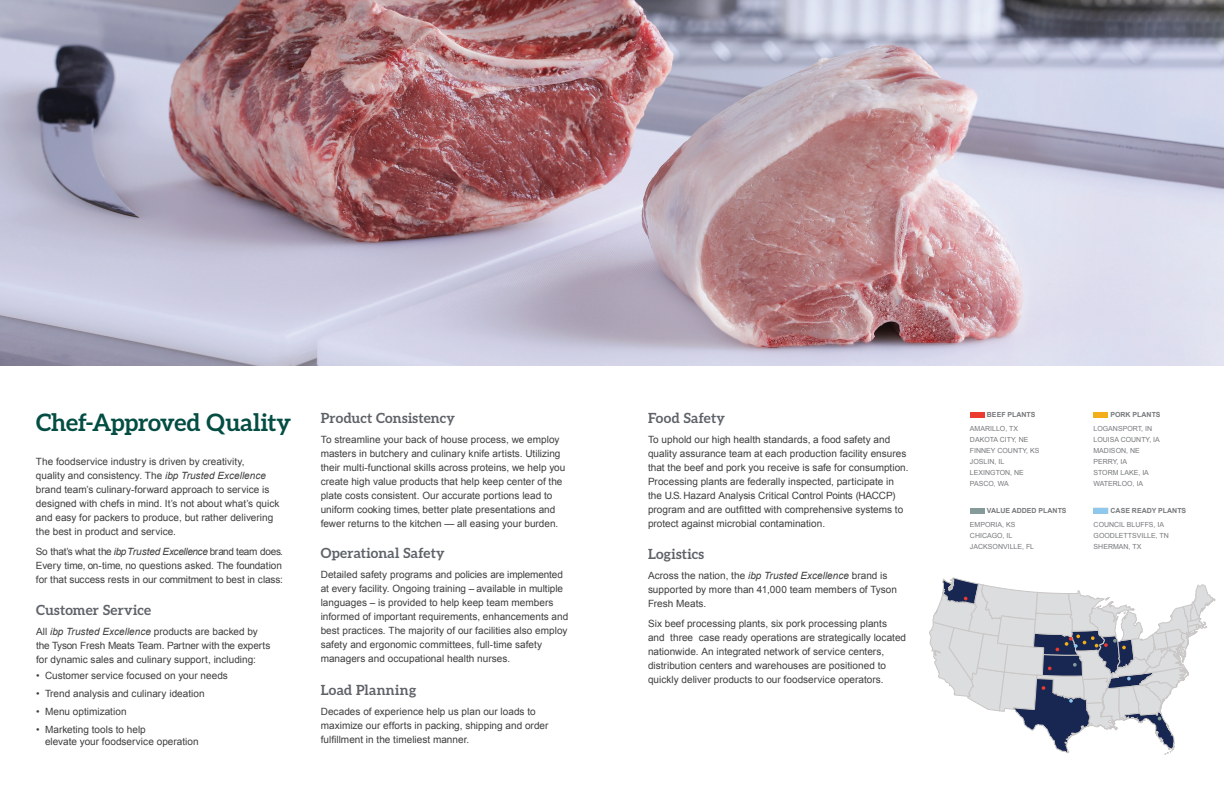
<style>
.page{position:relative;width:1224px;height:792px;background:#fff}
.page>*{position:absolute;margin:0;border:0;box-sizing:border-box;transform-origin:0 0}
.t1{font:700 24px "Aleo";letter-spacing:-.01em;color:#034d43}
.t2{font:700 14px "Aleo";letter-spacing:.02em;color:#5f6369}
.t3{font:10px/14px "Arial";letter-spacing:.005em;color:#3e3e3f}
.t4{font:7px/11px "Arial";color:#76787b}
.t5{font:700 7px "Arial";color:#76787b}
.s1{font-style:italic}
</style>
<div class="page">
<svg style="left:929px;top:577px;width:286px;height:178px"></svg>
<img style="left:0;top:0;width:1224px;height:366px">
<div style="left:970px;top:412px;width:15px;height:6px;background:#ec3b30"></div>
<div style="left:970px;top:508px;width:15px;height:6px;background:#849b99"></div>
<div style="left:1094px;top:412px;width:14px;height:6px;background:#f2ae1b"></div>
<svg style="left:1094px;top:508px;width:14px;height:6px"></svg>
<h1 class="t1" style="left:36px;top:409px;width:257px">Chef-Approved Quality</h1>
<h2 class="t2" style="left:648px;top:410px;width:79px">Food Safety</h2>
<p class="t3" style="left:648px;top:433px;width:262px">To uphold our high health standards, a food safety and quality assurance team at each production facility ensures that the beef and pork you receive is safe for consumption.<br>Processing plants are federally inspected, participate in the U.S. Hazard Analysis Critical Control Points (HACCP) program and are outfitted with comprehensive systems to protect against microbial contamination.</p>
<h2 class="t2" style="left:648px;top:546px;width:58px">Logistics</h2>
<p class="t3" style="left:648px;top:569px;width:251px">Across the nation, the <span class="s1">ibp Trusted Excellence</span> brand is supported by more than 41,000 team members of Tyson<br>Fresh Meats.</p>
<p class="t3" style="left:648px;top:617px;width:260px">Six beef processing plants, six pork processing plants and three case ready operations are strategically located nationwide. An integrated network of service centers, distribution centers and warehouses are positioned to quickly deliver products to our foodservice operators.</p>
<h2 class="t2" style="left:321px;top:410px;width:136px">Product Consistency</h2>
<p class="t3" style="left:321px;top:433px;width:246px">To streamline your back of house process, we employ masters in butchery and culinary knife artists. Utilizing their multi-functional skills across proteins, we help you create high value products that help keep center of the plate costs consistent. Our accurate portions lead to uniform cooking times, better plate presentations and fewer returns to the kitchen — all easing your burden.</p>
<h2 class="t2" style="left:321px;top:545px;width:126px">Operational Safety</h2>
<p class="t3" style="left:321px;top:568px;width:249px">Detailed safety programs and policies are implemented at every facility. Ongoing training – available in multiple languages – is provided to help keep team members informed of important requirements, enhancements and best practices. The majority of our facilities also employ safety and ergonomic committees, full-time safety managers and occupational health nurses.</p>
<h2 class="t2" style="left:321px;top:682px;width:97px">Load Planning</h2>
<p class="t3" style="left:321px;top:705px;width:229px">Decades of experience help us plan our loads to maximize our efforts in packing, shipping and order fulfillment in the timeliest manner.</p>
<p class="t3" style="left:36px;top:454px;width:245px">The foodservice industry is driven by creativity,<br>quality and consistency. The <span class="s1">ibp Trusted Excellence </span>brand team’s culinary-forward approach to service is designed with chefs in mind. It’s not about what’s quick and easy for packers to produce, but rather delivering the best in product and service.</p>
<p class="t3" style="left:36px;top:544px;width:249px;text-align:justify">So that’s what the <span class="s1">ibp Trusted Excellence</span> brand team does.<br>Every time, on-time, no questions asked. The foundation for that success rests in our commitment to best in class:</p>
<h2 class="t2" style="left:36px;top:601px;width:117px">Customer Service</h2>
<p class="t3" style="left:36px;top:624px;width:236px">All <span class="s1">ibp Trusted Excellence</span> products are backed by the Tyson Fresh Meats Team. Partner with the experts for dynamic sales and culinary support, including:</p>
<p class="t3" style="left:36px;top:668px;width:193px">• Customer service focused on your needs</p>
<p class="t3" style="left:36px;top:686px;width:170px">• Trend analysis and culinary ideation</p>
<p class="t3" style="left:36px;top:704px;width:92px">• Menu optimization</p>
<p class="t3" style="left:45px;top:723px;width:155px;line-height:12px;text-indent:-9px">• Marketing tools to help<br>elevate your foodservice operation</p>
<p class="t5" style="left:987px;top:410px;width:50px">BEEF PLANTS</p>
<p class="t4" style="left:970px;top:423px;width:71px">AMARILLO, TX<br>DAKOTA CITY, NE<br>FINNEY COUNTY, KS<br>JOSLIN, IL<br>LEXINGTON, NE<br>PASCO, WA</p>
<p class="t5" style="left:987px;top:506px;width:81px">VALUE ADDED PLANTS</p>
<p class="t4" style="left:970px;top:519px;width:66px">EMPORIA, KS<br>CHICAGO, IL<br>JACKSONVILLE, FL</p>
<p class="t5" style="left:1110px;top:410px;width:52px">PORK PLANTS</p>
<p class="t4" style="left:1093px;top:423px;width:68px">LOGANSPORT, IN<br>LOUISA COUNTY, IA<br>MADISON, NE<br>PERRY, IA<br>STORM LAKE, IA<br>WATERLOO, IA</p>
<p class="t5" style="left:1111px;top:506px;width:77px">CASE READY PLANTS</p>
<p class="t4" style="left:1094px;top:519px;width:77px">COUNCIL BLUFFS, IA<br>GOODLETTSVILLE, TN<br>SHERMAN, TX</p>
</div>
